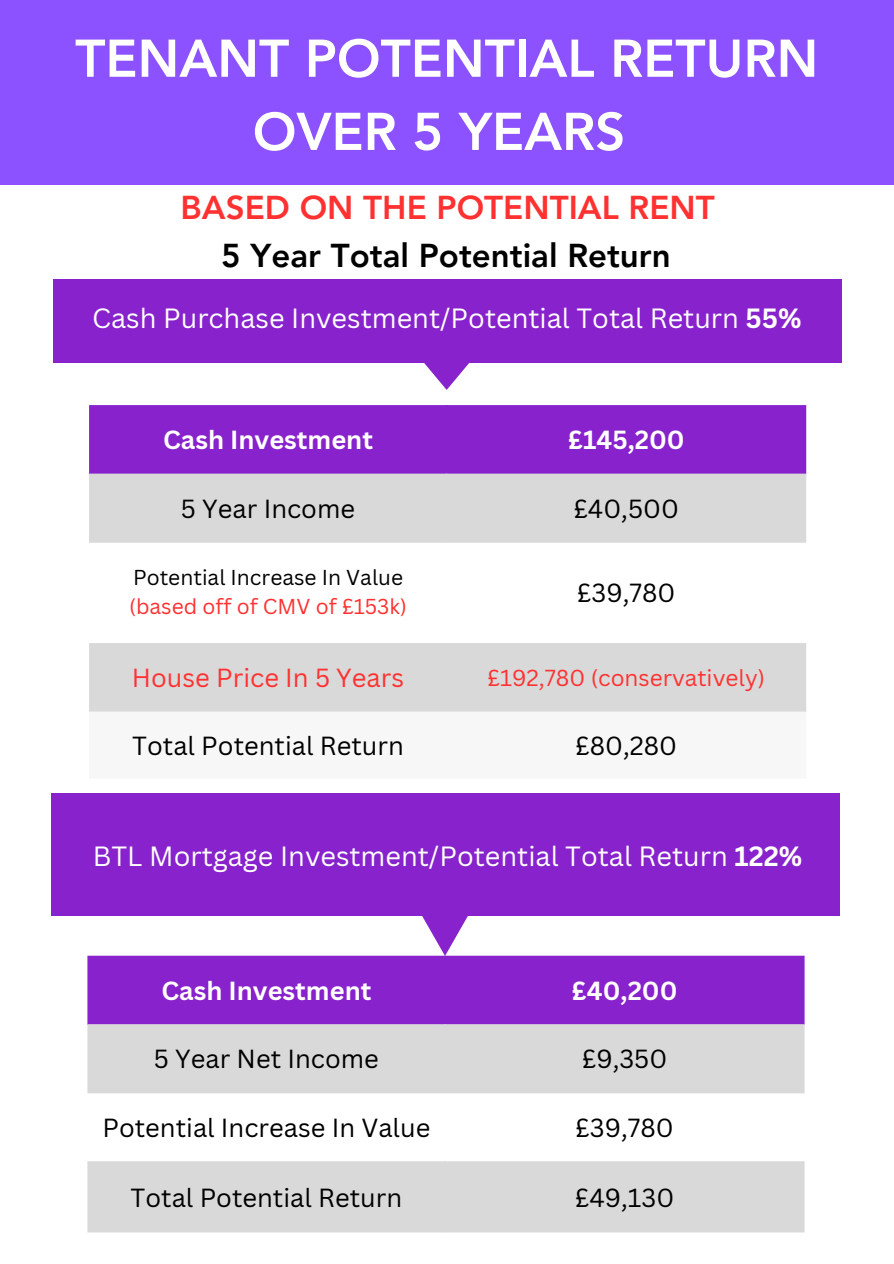
<style>
.page{position:relative;width:894px;height:1264px;background:#fff}
.page>*{position:absolute;margin:0;border:0;box-sizing:border-box;transform-origin:0 0}
.t1{font:800 52.5px/73.2px "Avenir LT Pro";color:#fff;text-align:center}
.t2{font:800 33px "Avenir LT Pro";color:#000}
.t3{font:800 33px "Avenir LT Pro";color:#ff3131}
.t4{font:27.15px "Canva Sans";color:#fff}
.t5{font:25.5px "Canva Sans";color:#000}
.t6{font:700 25.5px "Canva Sans";color:#fff}
.t7{font:25.5px "Canva Sans";color:#ff3131}
.t8{font:22.5px "Canva Sans";color:#ff3131}
.t9{font:21px/29.2px "Canva Sans";color:#000}
.s1{font-weight:700}
.s2{color:#ff3131}
</style>
<div class="page">
<div style="left:0;top:0;width:893px;height:184px;background:#8c52ff"></div>
<div style="left:53px;top:279px;width:788px;height:83px;background:#82c"></div>
<svg style="left:416px;top:362px;width:61px;height:28px"></svg>
<div style="left:89px;top:405px;width:717px;height:68px;background:#82c"></div>
<svg style="left:89px;top:473px;width:717px;height:238px;fill:#d9d9d9"></svg>
<svg style="left:89px;top:711px;width:717px;height:1px"></svg>
<div style="left:52px;top:793px;width:788px;height:123px;background:#82c"></div>
<svg style="left:414px;top:916px;width:61px;height:40px"></svg>
<div style="left:88px;top:956px;width:716px;height:68px;background:#82c"></div>
<svg style="left:88px;top:1024px;width:716px;height:208px;fill:#d9d9d9"></svg>
<h1 class="t1" style="left:75px;top:27px;width:744px">TENANT POTENTIAL RETURN<br>OVER 5 YEARS</h1>
<p class="t3" style="left:180px;top:194px;width:535px">BASED ON THE POTENTIAL RENT</p>
<h3 class="t2" style="left:221px;top:241px;width:451px">5 Year Total Potential Return</h3>
<h2 class="t4" style="left:92px;top:299px;width:710px">Cash Purchase Investment/Potential Total Return <span class="s1">55%</span></h2>
<p class="t6" style="left:163px;top:422px;width:211px">Cash Investment</p>
<p class="t6" style="left:568px;top:422px;width:118px">£145,200</p>
<p class="t5" style="left:181px;top:490px;width:176px">5 Year Income</p>
<p class="t5" style="left:573px;top:490px;width:107px">£40,500</p>
<p class="t9" style="left:129px;top:562px;width:279px">Potential Increase In Value <span class="s2">(based off of CMV of £153k)</span></p>
<p class="t5" style="left:577px;top:575px;width:100px">£39,780</p>
<p class="t7" style="left:132px;top:660px;width:273px">House Price In 5 Years</p>
<p class="t8" style="left:487px;top:662px;width:279px">£192,780 (conservatively)</p>
<p class="t5" style="left:132px;top:727px;width:273px">Total Potential Return</p>
<p class="t5" style="left:575px;top:727px;width:103px">£80,280</p>
<p class="t4" style="left:93px;top:837px;width:710px">BTL Mortgage Investment/Potential Total Return <span class="s1">122%</span></p>
<p class="t6" style="left:161px;top:972px;width:211px">Cash Investment</p>
<p class="t6" style="left:571px;top:972px;width:107px">£40,200</p>
<p class="t5" style="left:154px;top:1041px;width:226px">5 Year Net Income</p>
<p class="t5" style="left:582px;top:1041px;width:87px">£9,350</p>
<p class="t5" style="left:102px;top:1109px;width:329px">Potential Increase In Value</p>
<p class="t5" style="left:575px;top:1109px;width:100px">£39,780</p>
<p class="t5" style="left:131px;top:1179px;width:273px">Total Potential Return</p>
<p class="t5" style="left:575px;top:1179px;width:101px">£49,130</p>
</div>
